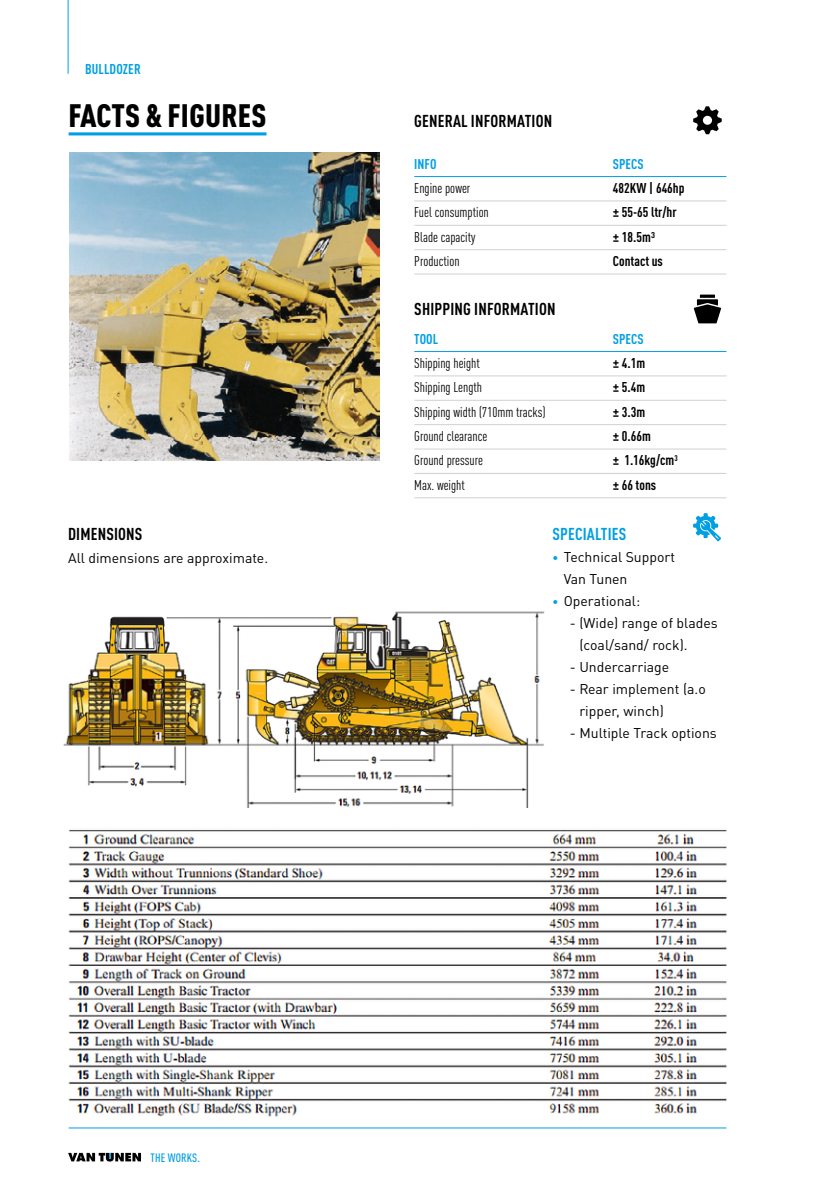
<style>
.page{position:relative;width:840px;height:1191px;background:#fff}
.page>*{position:absolute;margin:0;border:0;box-sizing:border-box;transform-origin:0 0}
.t1{font:900 condensed 32px "DIN Pro";letter-spacing:.01em;color:#000}
.t2{font:700 condensed 17px "DIN Pro";letter-spacing:.01em;color:#000}
.t3{font:700 condensed 17px "DIN Pro";letter-spacing:.01em;color:#009fe3}
.t4{font:14px/22px "DIN Pro";color:#000}
.t5{font:condensed 14px "DIN Pro";color:#000}
.t6{font:700 condensed 14px "DIN Pro";color:#000}
.t7{font:700 condensed 14px "DIN Pro";color:#009fe3}
.t8{font:500 condensed 12px "DIN Pro";letter-spacing:.01em;color:#009fe3}
.s1{font-weight:700;font-size:12px;color:#009fe3}
</style>
<div class="page">
<img style="left:63px;top:611px;width:482px;height:197px">
<hr style="left:68px;top:0;width:1px;height:74px;background:#009fe3">
<hr style="left:69px;top:132px;width:197px;height:3px;background:#009fe3">
<svg style="left:68px;top:1152px;width:73px;height:9px"></svg>
<hr style="left:69px;top:1127px;width:657px;height:1px;background:#009fe3">
<img style="left:69px;top:152px;width:310px;height:308px">
<hr style="left:414px;top:375px;width:198px;height:1px;background:#d0d0d0">
<hr style="left:612px;top:375px;width:114px;height:1px;background:#d0d0d0">
<hr style="left:414px;top:400px;width:198px;height:1px;background:#d0d0d0">
<hr style="left:612px;top:400px;width:114px;height:1px;background:#d0d0d0">
<hr style="left:414px;top:424px;width:198px;height:1px;background:#d0d0d0">
<hr style="left:612px;top:424px;width:114px;height:1px;background:#d0d0d0">
<hr style="left:414px;top:449px;width:198px;height:1px;background:#d0d0d0">
<hr style="left:612px;top:449px;width:114px;height:1px;background:#d0d0d0">
<hr style="left:414px;top:473px;width:198px;height:1px;background:#d0d0d0">
<hr style="left:612px;top:473px;width:114px;height:1px;background:#d0d0d0">
<hr style="left:414px;top:497px;width:198px;height:1px;background:#d0d0d0">
<hr style="left:612px;top:497px;width:114px;height:1px;background:#d0d0d0">
<hr style="left:414px;top:351px;width:198px;height:1px;background:#009fe3">
<hr style="left:612px;top:351px;width:114px;height:1px;background:#009fe3">
<hr style="left:414px;top:201px;width:198px;height:1px;background:#d0d0d0">
<hr style="left:612px;top:201px;width:114px;height:1px;background:#d0d0d0">
<hr style="left:414px;top:225px;width:198px;height:1px;background:#d0d0d0">
<hr style="left:612px;top:225px;width:114px;height:1px;background:#d0d0d0">
<hr style="left:414px;top:249px;width:198px;height:1px;background:#d0d0d0">
<hr style="left:612px;top:249px;width:114px;height:1px;background:#d0d0d0">
<hr style="left:414px;top:274px;width:198px;height:1px;background:#d0d0d0">
<hr style="left:612px;top:274px;width:114px;height:1px;background:#d0d0d0">
<hr style="left:414px;top:176px;width:198px;height:1px;background:#009fe3">
<hr style="left:612px;top:176px;width:114px;height:1px;background:#009fe3">
<svg style="left:693px;top:513px;width:27px;height:28px"></svg>
<img style="left:68px;top:830px;width:659px;height:287px">
<svg style="left:693px;top:294px;width:27px;height:29px"></svg>
<svg style="left:693px;top:106px;width:28px;height:28px"></svg>
<p class="t7" style="left:85px;top:58px;width:57px">BULLDOZER</p>
<h1 class="t1" style="left:69px;top:90px;width:199px">FACTS &amp; FIGURES</h1>
<p class="t2" style="left:68px;top:521px;width:76px">DIMENSIONS</p>
<p class="t4" style="left:68px;top:545px;width:201px">All dimensions are approximate.</p>
<p class="t2" style="left:414px;top:108px;width:139px">GENERAL INFORMATION</p>
<p class="t7" style="left:414px;top:153px;width:24px">INFO</p>
<p class="t7" style="left:612px;top:153px;width:32px">SPECS</p>
<p class="t5" style="left:414px;top:178px;width:57px">Engine power</p>
<p class="t6" style="left:612px;top:177px;width:73px">482KW | 646hp</p>
<p class="t5" style="left:414px;top:202px;width:76px">Fuel consumption</p>
<p class="t6" style="left:612px;top:202px;width:65px">± 55-65 ltr/hr</p>
<p class="t5" style="left:414px;top:227px;width:63px">Blade capacity</p>
<p class="t6" style="left:612px;top:226px;width:44px">± 18.5m³</p>
<p class="t5" style="left:414px;top:251px;width:47px">Production</p>
<p class="t6" style="left:612px;top:250px;width:51px">Contact us</p>
<p class="t2" style="left:414px;top:296px;width:143px">SHIPPING INFORMATION</p>
<p class="t7" style="left:414px;top:328px;width:25px">TOOL</p>
<p class="t7" style="left:612px;top:328px;width:32px">SPECS</p>
<p class="t5" style="left:414px;top:353px;width:67px">Shipping height</p>
<p class="t6" style="left:612px;top:352px;width:34px">± 4.1m</p>
<p class="t5" style="left:414px;top:377px;width:69px">Shipping Length</p>
<p class="t6" style="left:612px;top:377px;width:34px">± 5.4m</p>
<p class="t5" style="left:414px;top:401px;width:133px">Shipping width (710mm tracks)</p>
<p class="t6" style="left:612px;top:401px;width:34px">± 3.3m</p>
<p class="t5" style="left:414px;top:426px;width:75px">Ground clearance</p>
<p class="t6" style="left:612px;top:425px;width:39px">± 0.66m</p>
<p class="t5" style="left:414px;top:450px;width:70px">Ground pressure</p>
<p class="t6" style="left:612px;top:450px;width:66px">± 1.16kg/cm<sup>3</sup></p>
<p class="t5" style="left:414px;top:475px;width:52px">Max. weight</p>
<p class="t6" style="left:612px;top:474px;width:45px">± 66 tons</p>
<p class="t3" style="left:552px;top:521px;width:75px">SPECIALTIES</p>
<p class="t4" style="left:563px;top:545px;width:113px;text-indent:-11px"><span class="s1">•</span> Technical Support<br>Van Tunen</p>
<p class="t4" style="left:552px;top:589px;width:89px"><span class="s1">•</span> Operational:</p>
<p class="t4" style="left:579px;top:611px;width:140px;text-indent:-9px">- (Wide) range of blades (coal/sand/ rock).</p>
<p class="t4" style="left:569px;top:655px;width:101px">- Undercarriage</p>
<p class="t4" style="left:579px;top:677px;width:128px;text-indent:-9px">- Rear implement (a.o ripper, winch)</p>
<p class="t4" style="left:569px;top:721px;width:148px">- Multiple Track options</p>
<p class="t8" style="left:150px;top:1148px;width:51px">THE WORKS.</p>
</div>
